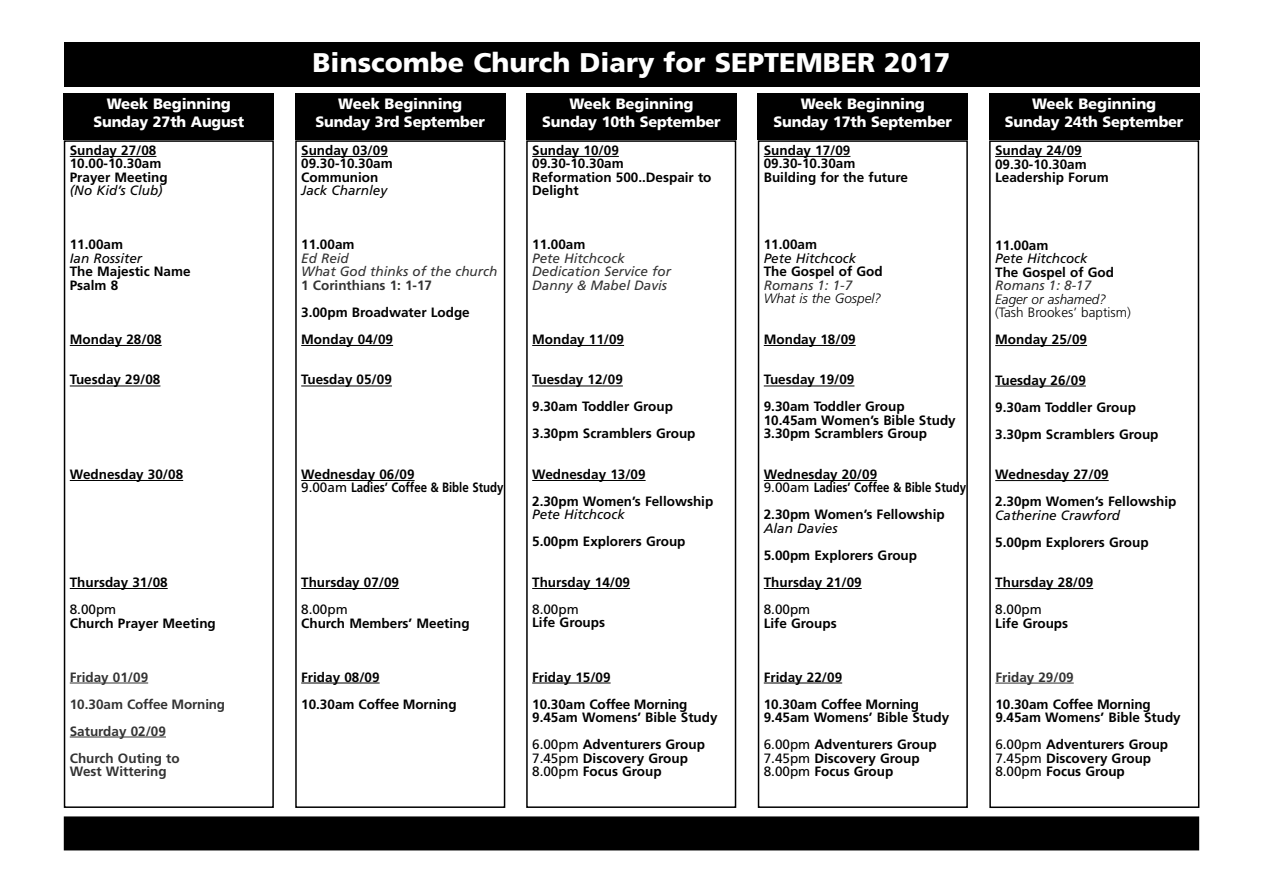
<style>
.page{position:relative;width:1263px;height:893px;background:#fff}
.page>*{position:absolute;margin:0;border:0;box-sizing:border-box;transform-origin:0 0}
.t1{font:900 27px "Frutiger";color:#fff}
.t2{font:900 15px/18px "Frutiger";letter-spacing:-.01em;color:#fff;text-align:center}
.t3{font:700 13.5px/13.5px "Frutiger";color:#000}
.t4{font:italic 13.5px/13.5px "Frutiger";color:#333}
.t5{font:italic 13.5px "Frutiger";color:#000}
.t6{font:700 13.5px/27px "Frutiger";color:#333}
.t7{font:italic 300 13.5px "Frutiger";color:#000}
.t8{font:13.5px "Frutiger";color:#000}
.t9{font:300 13.5px "Frutiger";color:#000}
.s1{font-weight:400}
</style>
<div class="page">
<div style="left:526px;top:140px;width:210px;height:668px;border:2px solid #000"></div>
<hr style="left:532px;top:156px;width:87px;height:1px;background:#000">
<hr style="left:532px;top:345px;width:92px;height:1px;background:#000">
<hr style="left:532px;top:386px;width:91px;height:1px;background:#000">
<hr style="left:532px;top:480px;width:114px;height:1px;background:#000">
<hr style="left:532px;top:588px;width:98px;height:1px;background:#000">
<hr style="left:532px;top:683px;width:79px;height:1px;background:#000">
<div style="left:64px;top:140px;width:210px;height:668px;border:2px solid #000"></div>
<hr style="left:70px;top:156px;width:86px;height:1px;background:#000">
<hr style="left:70px;top:345px;width:92px;height:1px;background:#000">
<hr style="left:70px;top:386px;width:90px;height:1px;background:#000">
<hr style="left:70px;top:480px;width:113px;height:1px;background:#000">
<hr style="left:70px;top:588px;width:98px;height:1px;background:#000">
<hr style="left:70px;top:683px;width:78px;height:1px;background:#333">
<hr style="left:70px;top:737px;width:96px;height:1px;background:#333">
<div style="left:295px;top:140px;width:210px;height:668px;border:2px solid #000"></div>
<hr style="left:301px;top:156px;width:87px;height:1px;background:#000">
<hr style="left:301px;top:345px;width:92px;height:1px;background:#000">
<hr style="left:301px;top:386px;width:91px;height:1px;background:#000">
<hr style="left:301px;top:480px;width:114px;height:1px;background:#000">
<hr style="left:301px;top:588px;width:98px;height:1px;background:#000">
<hr style="left:301px;top:683px;width:79px;height:1px;background:#000">
<div style="left:989px;top:140px;width:210px;height:668px;border:2px solid #000"></div>
<hr style="left:995px;top:156px;width:87px;height:1px;background:#000">
<hr style="left:995px;top:345px;width:92px;height:1px;background:#000">
<hr style="left:995px;top:386px;width:91px;height:1px;background:#000">
<hr style="left:995px;top:480px;width:114px;height:1px;background:#000">
<hr style="left:995px;top:588px;width:98px;height:1px;background:#000">
<hr style="left:995px;top:683px;width:79px;height:1px;background:#333">
<div style="left:758px;top:140px;width:210px;height:668px;border:2px solid #000"></div>
<hr style="left:764px;top:156px;width:86px;height:1px;background:#000">
<hr style="left:764px;top:345px;width:92px;height:1px;background:#000">
<hr style="left:764px;top:386px;width:90px;height:1px;background:#000">
<hr style="left:764px;top:480px;width:113px;height:1px;background:#000">
<hr style="left:764px;top:588px;width:98px;height:1px;background:#000">
<hr style="left:764px;top:683px;width:78px;height:1px;background:#000">
<div style="left:64px;top:43px;width:1135px;height:44px;background:#000"></div>
<div style="left:64px;top:94px;width:210px;height:46px;background:#000"></div>
<div style="left:989px;top:94px;width:210px;height:46px;background:#000"></div>
<div style="left:758px;top:94px;width:210px;height:46px;background:#000"></div>
<div style="left:526px;top:94px;width:210px;height:46px;background:#000"></div>
<div style="left:295px;top:94px;width:210px;height:46px;background:#000"></div>
<div style="left:65px;top:818px;width:1133px;height:31px;background:#000"></div>
<div style="left:64px;top:816px;width:1135px;height:34px;border:2px solid #000"></div>
<h1 class="t1" style="left:313px;top:46px;width:639px">Binscombe Church Diary for SEPTEMBER 2017</h1>
<p class="t2" style="left:93px;top:95px;width:152px">Week Beginning<br>Sunday 27th August</p>
<p class="t2" style="left:1005px;top:95px;width:180px">Week Beginning<br>Sunday 24th September</p>
<p class="t2" style="left:315px;top:95px;width:171px">Week Beginning<br>Sunday 3rd September</p>
<p class="t2" style="left:542px;top:95px;width:180px">Week Beginning<br>Sunday 10th September</p>
<p class="t2" style="left:773px;top:95px;width:180px">Week Beginning<br>Sunday 17th September</p>
<p class="t3" style="left:70px;top:145px;width:99px">Sunday 27/08<br>10.00-10.30am<br>Prayer Meeting</p>
<p class="t5" style="left:70px;top:183px;width:95px">(No Kid’s Club)</p>
<p class="t3" style="left:70px;top:239px;width:55px">11.00am</p>
<p class="t5" style="left:70px;top:250px;width:74px">Ian Rossiter</p>
<p class="t3" style="left:70px;top:266px;width:122px">The Majestic Name<br>Psalm 8</p>
<p class="t3" style="left:70px;top:334px;width:93px">Monday 28/08</p>
<p class="t3" style="left:70px;top:374px;width:92px">Tuesday 29/08</p>
<p class="t3" style="left:70px;top:469px;width:115px">Wednesday 30/08</p>
<p class="t3" style="left:70px;top:577px;width:99px">Thursday 31/08</p>
<p class="t8" style="left:70px;top:601px;width:48px">8.00pm</p>
<p class="t3" style="left:70px;top:617px;width:148px">Church Prayer Meeting</p>
<p class="t6" style="left:70px;top:664px;width:157px">Friday 01/09<br>10.30am Coffee Morning<br>Saturday 02/09<br>Church Outing to</p>
<p class="t6" style="left:70px;top:759px;width:98px">West Wittering</p>
<p class="t3" style="left:301px;top:145px;width:93px">Sunday 03/09<br>09.30-10.30am<br>Communion</p>
<p class="t5" style="left:301px;top:183px;width:87px">Jack Charnley</p>
<p class="t3" style="left:301px;top:239px;width:55px">11.00am</p>
<p class="t4" style="left:301px;top:251px;width:198px">Ed Reid<br>What God thinks of the church</p>
<p class="t6" style="left:301px;top:273px;width:132px">1 Corinthians 1: 1-17</p>
<p class="t3" style="left:301px;top:300px;width:170px;line-height:27px">3.00pm Broadwater Lodge<br>Monday 04/09</p>
<p class="t3" style="left:301px;top:374px;width:92px">Tuesday 05/09</p>
<p class="t3" style="left:301px;top:469px;width:204px">Wednesday 06/09<br><span class="s1">9.00am</span> Ladies’ Coffee &amp; Bible Study</p>
<p class="t3" style="left:301px;top:577px;width:99px">Thursday 07/09</p>
<p class="t8" style="left:301px;top:601px;width:48px">8.00pm</p>
<p class="t3" style="left:301px;top:617px;width:170px">Church Members’ Meeting</p>
<p class="t3" style="left:301px;top:664px;width:157px;line-height:27px">Friday 08/09<br>10.30am Coffee Morning</p>
<p class="t3" style="left:532px;top:145px;width:181px">Sunday 10/09<br>09.30-10.30am<br>Reformation 500..Despair to<br>Delight</p>
<p class="t3" style="left:532px;top:239px;width:55px">11.00am</p>
<p class="t4" style="left:532px;top:251px;width:140px">Pete Hitchcock<br>Dedication Service for<br>Danny &amp; Mabel Davis</p>
<p class="t3" style="left:532px;top:334px;width:93px">Monday 11/09</p>
<p class="t3" style="left:532px;top:367px;width:165px;line-height:27px">Tuesday 12/09<br>9.30am Toddler Group<br>3.30pm Scramblers Group</p>
<p class="t3" style="left:532px;top:462px;width:183px;line-height:27px">Wednesday 13/09<br>2.30pm Women’s Fellowship</p>
<p class="t5" style="left:532px;top:507px;width:94px">Pete Hitchcock</p>
<p class="t3" style="left:532px;top:536px;width:155px">5.00pm Explorers Group</p>
<p class="t3" style="left:532px;top:577px;width:99px">Thursday 14/09</p>
<p class="t8" style="left:532px;top:601px;width:48px">8.00pm</p>
<p class="t3" style="left:532px;top:617px;width:74px">Life Groups</p>
<p class="t3" style="left:532px;top:664px;width:157px;line-height:27px">Friday 15/09<br>10.30am Coffee Morning</p>
<p class="t3" style="left:532px;top:705px;width:187px;line-height:27px">9.45am Womens’ Bible Study<br><span class="s1">6.00pm</span> Adventurers Group</p>
<p class="t3" style="left:532px;top:752px;width:157px"><span class="s1">7.45pm</span> Discovery Group<br><span class="s1">8.00pm</span> Focus Group</p>
<p class="t3" style="left:764px;top:145px;width:146px">Sunday 17/09<br>09.30-10.30am<br>Building for the future</p>
<p class="t3" style="left:764px;top:239px;width:55px">11.00am</p>
<p class="t5" style="left:764px;top:250px;width:94px">Pete Hitchcock</p>
<p class="t3" style="left:764px;top:266px;width:120px">The Gospel of God</p>
<p class="t4" style="left:764px;top:278px;width:90px">Romans 1: 1-7</p>
<p class="t7" style="left:764px;top:291px;width:119px">What is the Gospel?</p>
<p class="t3" style="left:764px;top:334px;width:93px">Monday 18/09</p>
<p class="t3" style="left:764px;top:367px;width:142px;line-height:27px">Tuesday 19/09<br>9.30am Toddler Group</p>
<p class="t3" style="left:764px;top:415px;width:193px">10.45am Women’s Bible Study<br>3.30pm Scramblers Group</p>
<p class="t3" style="left:764px;top:469px;width:204px">Wednesday 20/09<br><span class="s1">9.00am</span> Ladies’ Coffee &amp; Bible Study</p>
<p class="t3" style="left:764px;top:509px;width:183px">2.30pm Women’s Fellowship</p>
<p class="t5" style="left:764px;top:520px;width:75px">Alan Davies</p>
<p class="t3" style="left:764px;top:543px;width:155px;line-height:27px">5.00pm Explorers Group<br>Thursday 21/09</p>
<p class="t8" style="left:764px;top:601px;width:48px">8.00pm</p>
<p class="t3" style="left:764px;top:617px;width:74px">Life Groups</p>
<p class="t3" style="left:764px;top:664px;width:157px;line-height:27px">Friday 22/09<br>10.30am Coffee Morning</p>
<p class="t3" style="left:764px;top:705px;width:187px;line-height:27px">9.45am Womens’ Bible Study<br><span class="s1">6.00pm</span> Adventurers Group</p>
<p class="t3" style="left:764px;top:752px;width:157px"><span class="s1">7.45pm</span> Discovery Group<br><span class="s1">8.00pm</span> Focus Group</p>
<p class="t3" style="left:995px;top:145px;width:115px">Sunday 24/09<br>09.30-10.30am<br>Leadership Forum</p>
<p class="t3" style="left:995px;top:239px;width:55px">11.00am</p>
<p class="t5" style="left:995px;top:250px;width:94px">Pete Hitchcock</p>
<p class="t3" style="left:995px;top:266px;width:120px">The Gospel of God</p>
<p class="t4" style="left:995px;top:278px;width:98px">Romans 1: 8-17</p>
<p class="t7" style="left:995px;top:291px;width:113px">Eager or ashamed?</p>
<p class="t9" style="left:995px;top:305px;width:137px">(Tash Brookes’ baptism)</p>
<p class="t3" style="left:995px;top:334px;width:93px">Monday 25/09</p>
<p class="t3" style="left:995px;top:367px;width:165px;line-height:27px">Tuesday 26/09<br>9.30am Toddler Group<br>3.30pm Scramblers Group</p>
<p class="t3" style="left:995px;top:462px;width:183px;line-height:27px">Wednesday 27/09<br>2.30pm Women’s Fellowship</p>
<p class="t5" style="left:995px;top:507px;width:126px">Catherine Crawford</p>
<p class="t3" style="left:995px;top:536px;width:155px">5.00pm Explorers Group</p>
<p class="t3" style="left:995px;top:577px;width:99px">Thursday 28/09</p>
<p class="t8" style="left:995px;top:601px;width:48px">8.00pm</p>
<p class="t3" style="left:995px;top:617px;width:74px">Life Groups</p>
<p class="t6" style="left:995px;top:664px;width:80px">Friday 29/09</p>
<p class="t3" style="left:995px;top:698px;width:187px">10.30am Coffee Morning<br>9.45am Womens’ Bible Study</p>
<p class="t3" style="left:995px;top:739px;width:174px"><span class="s1">6.00pm</span> Adventurers Group<br><span class="s1">7.45pm</span> Discovery Group<br><span class="s1">8.00pm</span> Focus Group</p>
</div>
